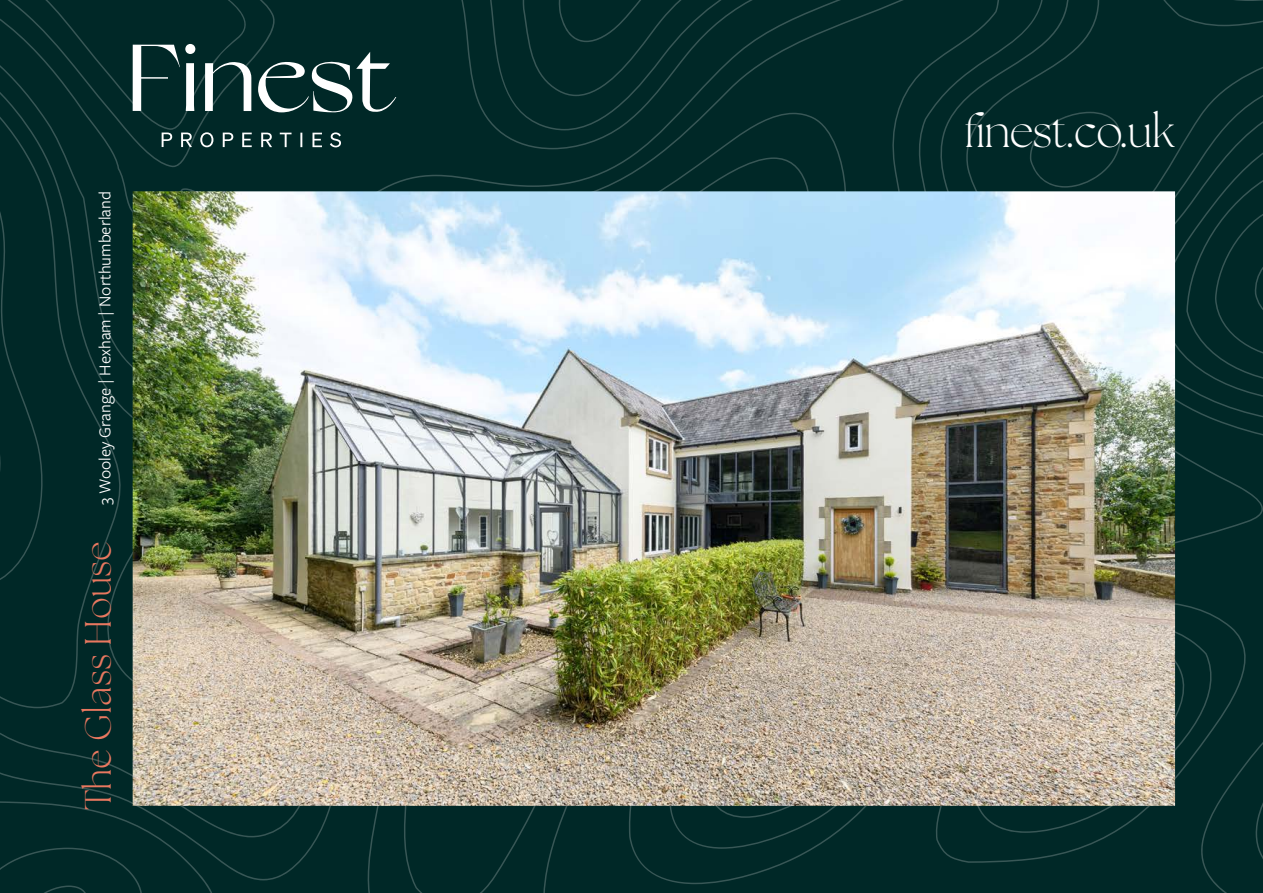
<style>
.page{position:relative;width:1263px;height:893px;background:#fff}
.page>*{position:absolute;margin:0;border:0;box-sizing:border-box;transform-origin:0 0}
.t1{font:300 45px "The Seasons";letter-spacing:-.025em;color:#fff}
.t2{font:300 36.6px "The Seasons";color:#e97860}
.t3{font:17.4px "Freight Sans Pro";color:#fff}
</style>
<div class="page">
<div style="left:1044px;top:0;width:89px;height:112px;background:#002827"></div>
<svg style="left:1133px;top:0;width:130px;height:7px"></svg>
<div style="left:224px;top:0;width:820px;height:893px;background:#002827"></div>
<div style="left:380px;top:0;width:620px;height:191px;background:#002827"></div>
<div style="left:1099px;top:7px;width:164px;height:105px;background:#002827"></div>
<div style="left:224px;top:147px;width:125px;height:742px;background:#002827"></div>
<div style="left:125px;top:147px;width:189px;height:693px;background:#002827"></div>
<div style="left:0;top:147px;width:125px;height:480px;background:#002827"></div>
<div style="left:1126px;top:86px;width:137px;height:26px;background:#002827"></div>
<svg style="left:447px;top:113px;width:401px;height:78px;background:#022a29"></svg>
<svg style="left:475px;top:157px;width:347px;height:34px;background:#022a29"></svg>
<div style="left:626px;top:806px;width:222px;height:78px;background:#002827"></div>
<svg style="left:669px;top:806px;width:179px;height:43px;background:#032a29"></svg>
<div style="left:0;top:155px;width:50px;height:430px;background:#002827"></div>
<div style="left:0;top:627px;width:224px;height:266px;background:#002827"></div>
<div style="left:848px;top:112px;width:415px;height:781px;background:#002827"></div>
<div style="left:0;top:848px;width:144px;height:45px;background:#002827"></div>
<svg style="left:0;top:0;width:396px;height:147px;background:#153938"></svg>
<img style="left:133px;top:191px;width:1042px;height:615px">
<p class="t3" style="left:93px;top:505px;width:315px;rotate:-90deg">3 Wooley Grange | Hexham | Northumberland</p>
<p class="t2" style="left:74px;top:810px;width:271px;rotate:-90deg">The Glass House</p>
<p class="t1" style="left:964px;top:102px;width:212px">finest.co.uk</p>
</div>
